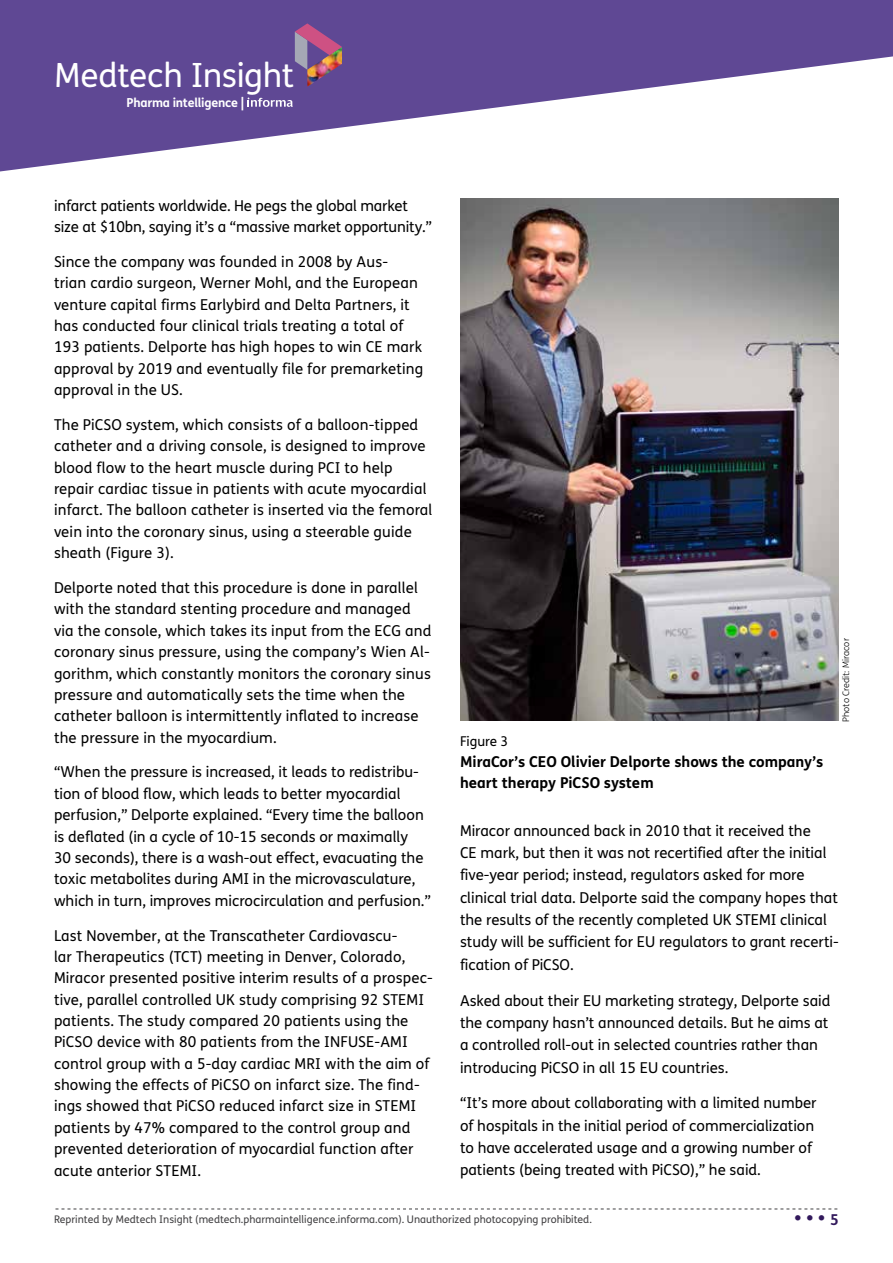
<style>
.page{position:relative;width:893px;height:1263px;background:#fff}
.page>*{position:absolute;margin:0;border:0;box-sizing:border-box;transform-origin:0 0}
.t1{font:33.45px "FS Me";letter-spacing:-.01em;color:#fff}
.t2{font:700 19.5px "FS Me";color:#32195c}
.t3{font:15px/21.3px "FS Me";letter-spacing:.005em;color:#000}
.t4{font:700 15px/21px "FS Me";color:#000}
.t5{font:13.5px "FS Me";color:#000}
.t6{font:700 12.45px "FS Me";letter-spacing:-.02em;color:#fff}
.t7{font:10.5px "FS Me";color:#414042}
.t8{font:300 9px "FS Me";color:#000}
.s1{font-size:15px}
</style>
<div class="page">
<svg style="left:55px;top:1208px;width:782px;height:1px"></svg>
<svg style="left:0;top:0;width:893px;height:172px;fill:#5f4894"></svg>
<img style="left:307px;top:70px;width:35px;height:17px">
<svg style="left:248px;top:98px;width:45px;height:9px"></svg>
<svg style="left:295px;top:23px;width:47px;height:47px"></svg>
<img style="left:460px;top:198px;width:379px;height:523px">
<h1 class="t1" style="left:55px;top:52px;width:241px">Medtech Insight</h1>
<p class="t6" style="left:127px;top:92px;width:119px">Pharma intelligence |</p>
<p class="t3" style="left:54px;top:195px;width:380px">infarct patients worldwide. He pegs the global market size at $10bn, saying it’s a “massive market opportunity.”</p>
<p class="t3" style="left:54px;top:251px;width:371px">Since the company was founded in 2008 by Aus&shy;trian cardio surgeon, Werner Mohl, and the European venture capital firms Earlybird and Delta Partners, it has conducted four clinical trials treating a total of 193 patients. Delporte has high hopes to win CE mark approval by 2019 and eventually file for premarketing approval in the US.</p>
<p class="t3" style="left:54px;top:414px;width:380px">The PiCSO system, which consists of a balloon-tipped catheter and a driving console, is designed to improve blood flow to the heart muscle during PCI to help repair cardiac tissue in patients with acute myocardial infarct. The balloon catheter is inserted via the femoral vein into the coronary sinus, using a steerable guide sheath (Figure 3).</p>
<p class="t3" style="left:54px;top:577px;width:379px">Delporte noted that this procedure is done in parallel with the standard stenting procedure and managed via the console, which takes its input from the ECG and coronary sinus pressure, using the company’s Wien Al&shy;gorithm, which constantly monitors the coronary sinus pressure and automatically sets the time when the catheter balloon is intermittently inflated to increase the pressure in the myocardium.</p>
<p class="t3" style="left:54px;top:761px;width:378px">“When the pressure is increased, it leads to redistribu&shy;tion of blood flow, which leads to better myocardial perfusion,” Delporte explained. “Every time the balloon is deflated (in a cycle of 10-15 seconds or maximally<br>30 seconds), there is a wash-out effect, evacuating the toxic metabolites during AMI in the microvasculature, which in turn, improves microcirculation and perfusion.”</p>
<p class="t3" style="left:54px;top:924px;width:380px">Last November, at the Transcatheter Cardiovascu-<br>lar Therapeutics (TCT) meeting in Denver, Colorado, Miracor presented positive interim results of a prospec&shy;tive, parallel controlled UK study comprising 92 STEMI patients. The study compared 20 patients using the PiCSO device with 80 patients from the INFUSE-AMI control group with a 5-day cardiac MRI with the aim of showing the effects of PiCSO on infarct size. The find&shy;ings showed that PiCSO reduced infarct size in STEMI patients by 47% compared to the control group and prevented deterioration of myocardial function after acute anterior STEMI.</p>
<p class="t5" style="left:460px;top:732px;width:50px">Figure 3</p>
<p class="t4" style="left:460px;top:750px;width:365px">MiraCor’s CEO Olivier Delporte shows the company’s heart therapy PiCSO system</p>
<p class="t8" style="left:840px;top:722px;width:85px;rotate:-90deg">Photo Credit: Miracor</p>
<p class="t3" style="left:460px;top:819px;width:380px;line-height:22.4px">Miracor announced back in 2010 that it received the<br>CE mark, but then it was not recertified after the initial five-year period; instead, regulators asked for more clinical trial data. Delporte said the company hopes that the results of the recently completed UK STEMI clinical study will be sufficient for EU regulators to grant recerti&shy;fication of PiCSO.</p>
<p class="t3" style="left:460px;top:989px;width:372px;line-height:22.4px">Asked about their EU marketing strategy, Delporte said the company hasn’t announced details. But he aims at a controlled roll-out in selected countries rather than introducing PiCSO in all 15 EU countries.</p>
<p class="t3" style="left:460px;top:1092px;width:358px;line-height:22.4px">“It’s more about collaborating with a limited number of hospitals in the initial period of commercialization to have accelerated usage and a growing number of patients (being treated with PiCSO),” he said.</p>
<p class="t7" style="left:54px;top:1212px;width:539px">Reprinted by Medtech Insight (medtech.pharmaintelligence.informa.com). Unauthorized photocopying prohibited.</p>
<h2 class="t2" style="left:794px;top:1203px;width:46px">• • • <span class="s1">5</span></h2>
</div>
